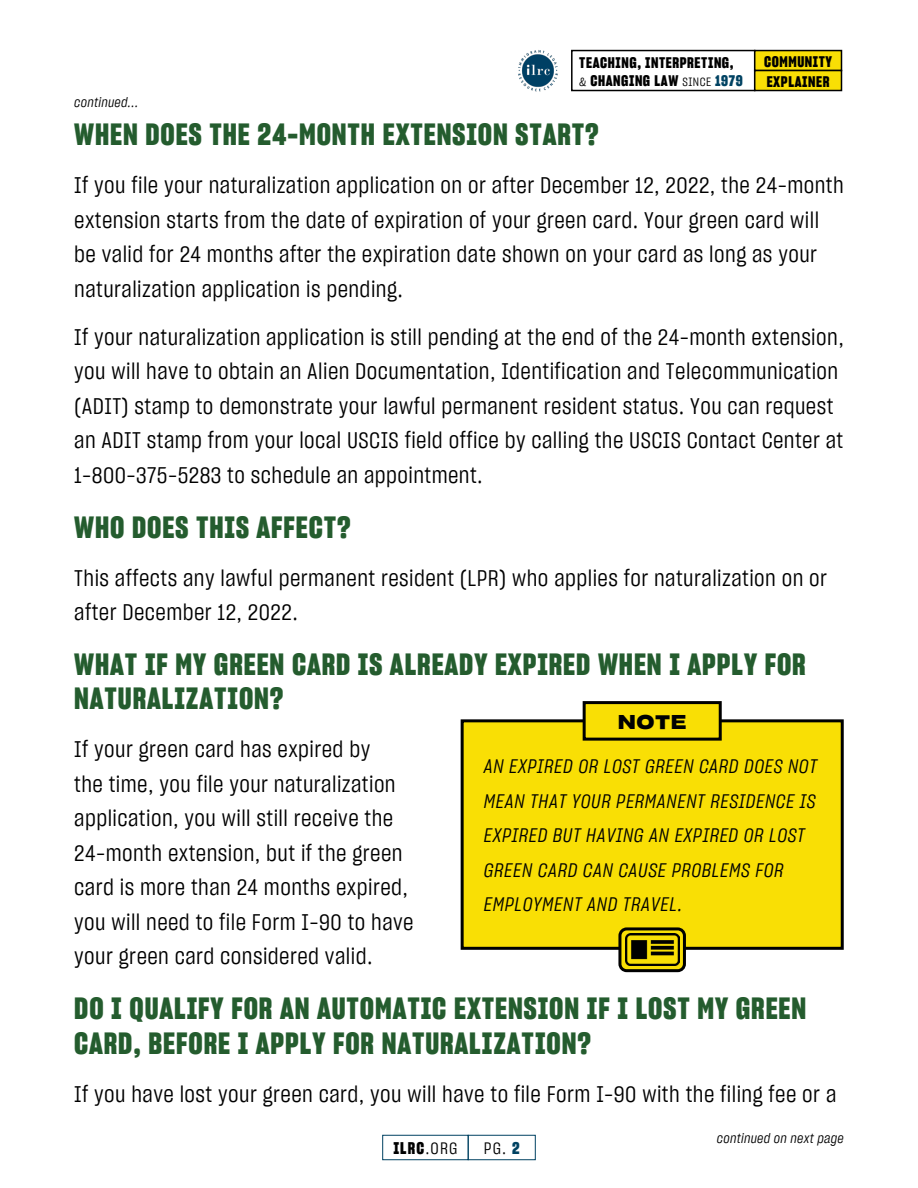
<style>
.page{position:relative;width:918px;height:1188px;background:#fff}
.page>*{position:absolute;margin:0;border:0;box-sizing:border-box;transform-origin:0 0}
.t1{font:30px/34.5px "Sharp Grotesk Bold 15";letter-spacing:.03em;color:#245c2e}
.t2{font:22.5px/34.5px "Sharp Grotesk Book 15";letter-spacing:.02em;color:#000}
.t3{font:19.5px/34.5px "Sharp Grotesk Book Italic 15";letter-spacing:.03em;color:#000101}
.t4{font:19.5px "Sharp Grotesk Sm Bold 25";color:#000101}
.t5{font:16.5px "Sharp Grotesk Bold 15";color:#000}
.t6{font:16.5px "Sharp Grotesk Book 15";color:#000}
.t7{font:15px/18px "Sharp Grotesk Bold 15";letter-spacing:.04em;color:#000}
.t8{font:13.5px "Sharp Grotesk Book Italic 15";letter-spacing:.02em;color:#000}
.s1{font-family:"Sharp Grotesk Book 15";font-size:12px}
.s2{color:#004262}
.s3{font-family:"Sharp Grotesk Book 15"}
.s4{font-family:"Sharp Grotesk Bold 15";color:#004262}
</style>
<div class="page">
<div style="left:462px;top:721px;width:380px;height:227px;background:#f9df05"></div>
<div style="left:571px;top:50px;width:184px;height:41px;border:2px solid #000"></div>
<div style="left:755px;top:51px;width:87px;height:20px;background:#f9df05"></div>
<div style="left:754px;top:50px;width:88px;height:21px;border:2px solid #000"></div>
<div style="left:755px;top:71px;width:87px;height:20px;background:#f9df05"></div>
<div style="left:754px;top:70px;width:88px;height:21px;border:2px solid #000"></div>
<img style="left:518px;top:50px;width:40px;height:41px">
<div style="left:461px;top:719px;width:383px;height:231px;border:3px solid #000"></div>
<div style="left:584px;top:703px;width:136px;height:36px;background:#f9df05"></div>
<div style="left:583px;top:701px;width:139px;height:40px;border:3px solid #000"></div>
<svg style="left:620px;top:929px;width:64px;height:42px"></svg>
<div style="left:618px;top:927px;width:68px;height:45px;border:3px solid #000;border-radius:7px"></div>
<img style="left:625px;top:934px;width:54px;height:32px">
<div style="left:382px;top:1135px;width:87px;height:25px;border:1px solid #004262"></div>
<div style="left:468px;top:1135px;width:68px;height:25px;border:1px solid #004262"></div>
<p class="t7" style="left:579px;top:53px;width:165px">TEACHING, INTERPRETING, <span class="s1">&amp;</span> CHANGING LAW <span class="s1">SINCE</span> <span class="s2">1979</span></p>
<p class="t7" style="left:764px;top:51px;width:70px;line-height:20px">COMMUNITY<br>EXPLAINER</p>
<h2 class="t1" style="left:74px;top:117px;width:526px">WHEN DOES THE 24-MONTH EXTENSION START?</h2>
<p class="t2" style="left:74px;top:167px;width:771px">If you file your naturalization application on or after December 12, 2022, the 24-month extension starts from the date of expiration of your green card. Your green card will be valid for 24 months after the expiration date shown on your card as long as your naturalization application is pending.</p>
<p class="t2" style="left:74px;top:319px;width:771px">If your naturalization application is still pending at the end of the 24-month extension, you will have to obtain an Alien Documentation, Identification and Telecommunication (ADIT) stamp to demonstrate your lawful permanent resident status. You can request an ADIT stamp from your local USCIS field office by calling the USCIS Contact Center at 1-800-375-5283 to schedule an appointment.</p>
<h2 class="t1" style="left:74px;top:509px;width:278px">WHO DOES THIS AFFECT?</h2>
<p class="t2" style="left:74px;top:560px;width:754px">This affects any lawful permanent resident (LPR) who applies for naturalization on or after December 12, 2022.</p>
<h2 class="t1" style="left:74px;top:646px;width:733px">WHAT IF MY GREEN CARD IS ALREADY EXPIRED WHEN I APPLY FOR<br>NATURALIZATION?</h2>
<p class="t2" style="left:74px;top:731px;width:341px">If your green card has expired by<br>the time, you file your naturalization application, you will still receive the 24-month extension, but if the green card is more than 24 months expired, you will need to file Form I-90 to have your green card considered valid.</p>
<p class="t8" style="left:74px;top:92px;width:66px">continued...</p>
<h3 class="t4" style="left:618px;top:705px;width:70px">NOTE</h3>
<p class="t3" style="left:484px;top:748px;width:335px">AN EXPIRED OR LOST GREEN CARD DOES NOT MEAN THAT YOUR PERMANENT RESIDENCE IS EXPIRED BUT HAVING AN EXPIRED OR LOST GREEN CARD CAN CAUSE PROBLEMS FOR EMPLOYMENT AND TRAVEL.</p>
<h2 class="t1" style="left:74px;top:991px;width:734px">DO I QUALIFY FOR AN AUTOMATIC EXTENSION IF I LOST MY GREEN<br>CARD, BEFORE I APPLY FOR NATURALIZATION?</h2>
<p class="t2" style="left:74px;top:1076px;width:764px">If you have lost your green card, you will have to file Form I-90 with the filing fee or a</p>
<p class="t5" style="left:393px;top:1137px;width:66px">ILRC<span class="s3">.ORG</span></p>
<p class="t6" style="left:484px;top:1137px;width:37px">PG. <span class="s4">2</span></p>
<p class="t8" style="left:717px;top:1129px;width:128px">continued on next page</p>
</div>
